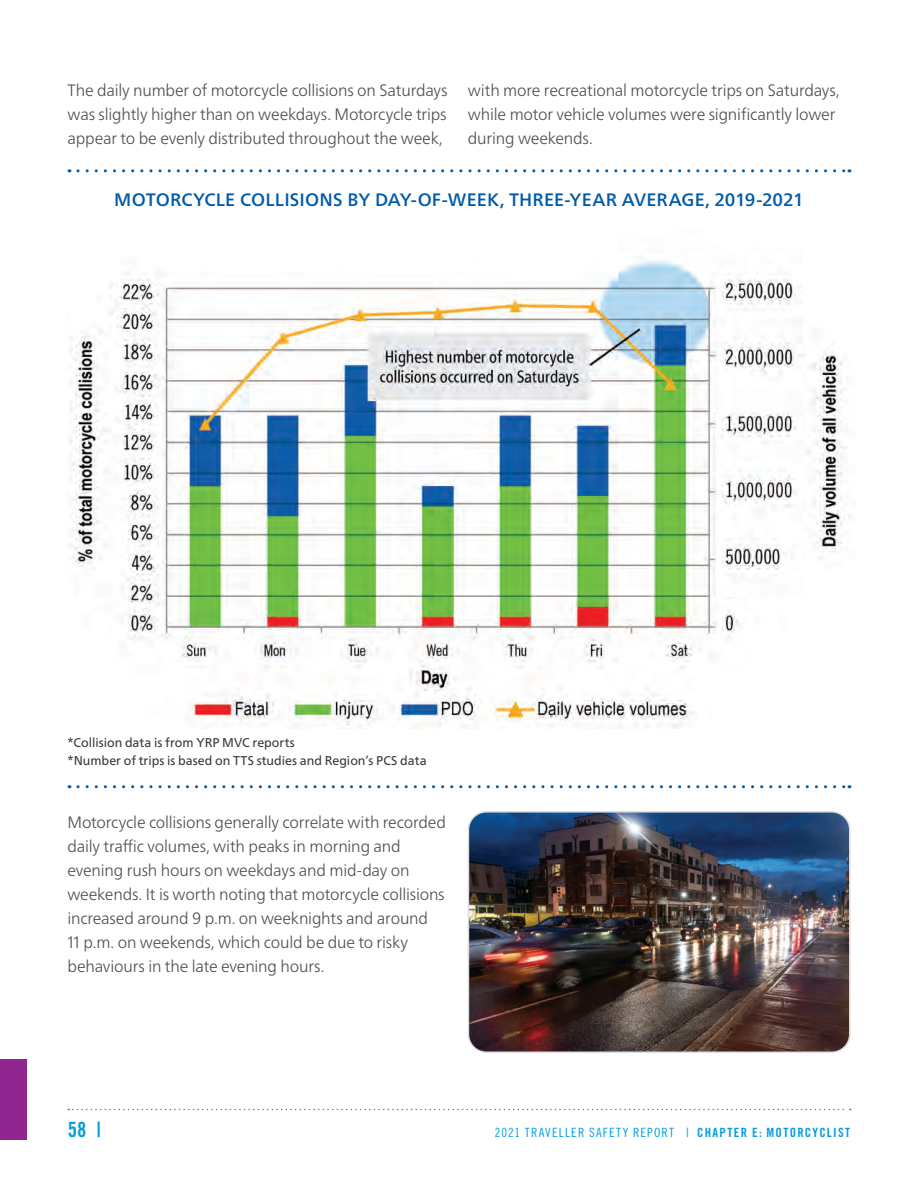
<style>
.page{position:relative;width:918px;height:1188px;background:#fff}
.page>*{position:absolute;margin:0;border:0;box-sizing:border-box;transform-origin:0 0}
.t1{font:21px "Trade Gothic LT Pro Bd Cn 20";color:#069ddc}
.t2{font:500 18px "Frutiger Neue LT Pro";letter-spacing:.01em;color:#015ba7}
.t3{font:300 16.5px/24px "Frutiger Neue LT Pro";letter-spacing:-.015em;color:#4b4c4d}
.t4{font:12.75px/18px "Frutiger Neue LT Pro";color:#383839}
.t5{font:12.75px "Trade Gothic LT Pro Cn 18";letter-spacing:.095em;color:#069ddc}
.s1{font-family:"Trade Gothic LT Pro Bd Cn 20"}
</style>
<div class="page">
<svg style="left:68px;top:1109px;width:783px;height:1px"></svg>
<div style="left:0;top:1059px;width:27px;height:81px;background:#90268f"></div>
<svg style="left:78px;top:785px;width:772px;height:3px"></svg>
<svg style="left:78px;top:169px;width:772px;height:3px"></svg>
<img style="left:69px;top:249px;width:782px;height:480px">
<img style="left:468px;top:814px;width:380px;height:236px">
<div style="left:468px;top:811px;width:383px;height:242px;border:2px solid #dcdddf;border-radius:18px"></div>
<p class="t3" style="left:68px;top:78px;width:774px">The daily number of motorcycle collisions on Saturdays with more recreational motorcycle trips on Saturdays, was slightly higher than on weekdays. Motorcycle trips</p>
<p class="t3" style="left:468px;top:102px;width:369px">while motor vehicle volumes were signifcantly lower</p>
<p class="t3" style="left:68px;top:126px;width:377px">appear to be evenly distributed throughout the week,</p>
<p class="t3" style="left:468px;top:126px;width:126px">during weekends.</p>
<p class="t2" style="left:114px;top:189px;width:691px">MOTORCYCLE COLLISIONS BY DAY-OF-WEEK, THREE-YEAR AVERAGE, 2019-2021</p>
<p class="t4" style="left:68px;top:733px;width:361px">*Collision data is from YRP MVC reports<br>*Number of trips is based on TTS studies and Region’s PCS data</p>
<p class="t3" style="left:68px;top:810px;width:380px">Motorcycle collisions generally correlate with recorded daily trafc volumes, with peaks in morning and evening rush hours on weekdays and mid-day on weekends. It is worth noting that motorcycle collisions increased around 9 p.m. on weeknights and around<br>11 p.m. on weekends, which could be due to risky behaviours in the late evening hours.</p>
<p class="t1" style="left:68px;top:1117px;width:35px">58 |</p>
<p class="t5" style="left:495px;top:1125px;width:357px">2021 TRAVELLER SAFETY REPORT | <span class="s1">CHAPTER E: MOTORCYCLIST</span></p>
</div>
